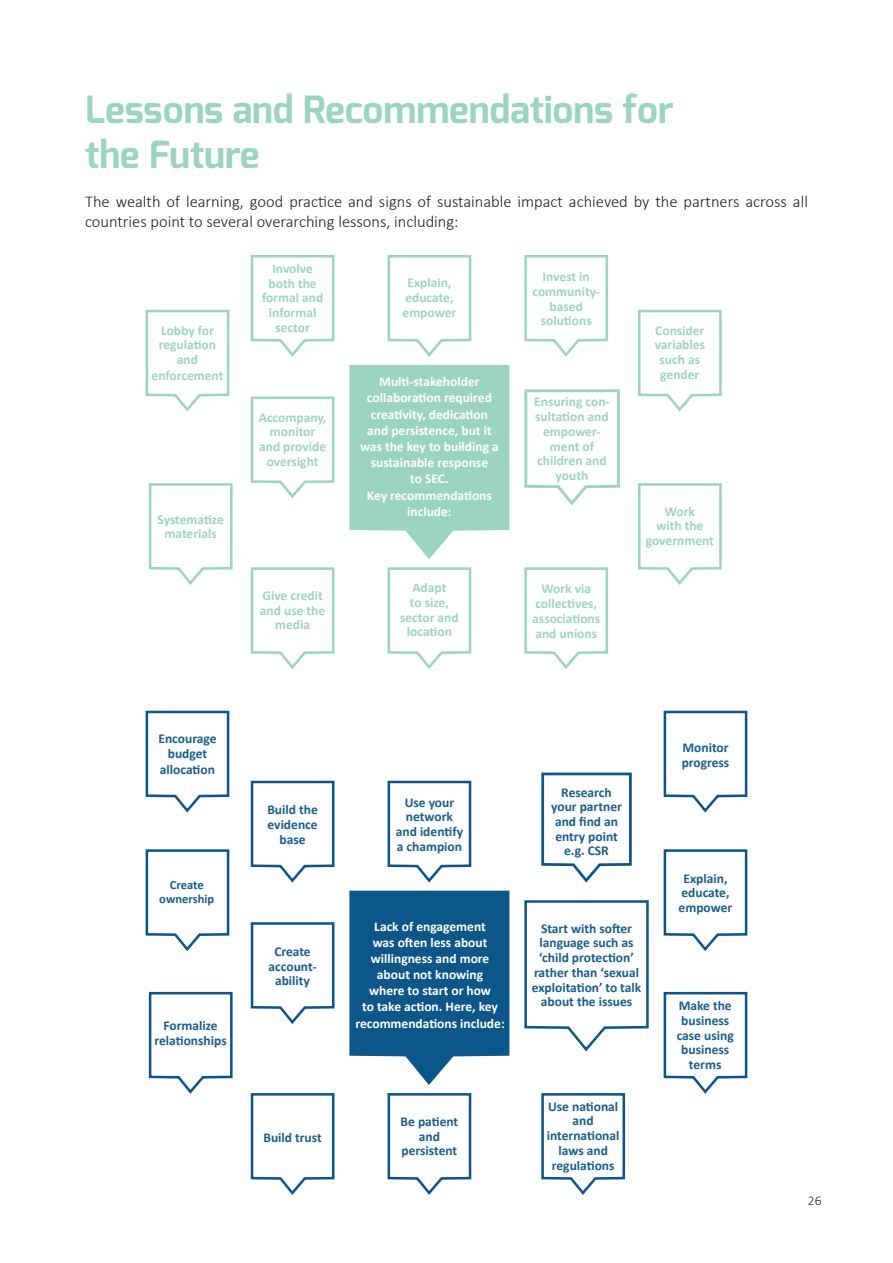
<style>
.page{position:relative;width:893px;height:1263px;background:#fff}
.page>*{position:absolute;margin:0;border:0;box-sizing:border-box;transform-origin:0 0}
.t1{font:700 37.5px "Exo";color:#9bd5c2}
.t2{font:300 16.5px/19.8px "Calibri";color:#231f20}
.t3{font:700 13.5px/14.7px "Calibri";color:#195e8e;text-align:center}
.t4{font:700 13.5px/14.7px "Calibri";color:#9bd5c2;text-align:center}
.t5{font:700 13.5px/16.2px "Calibri";color:#fff;text-align:center}
.t6{font:300 13.5px "Calibri";color:#231f20}
.t7{font:700 12.6px/13.6px "Calibri";color:#195e8e;text-align:center}
</style>
<div class="page">
<svg style="left:349px;top:891px;width:160px;height:194px;background:#2c6b99"></svg>
<svg style="left:387px;top:1093px;width:85px;height:102px"></svg>
<svg style="left:250px;top:780px;width:85px;height:103px"></svg>
<svg style="left:541px;top:1093px;width:85px;height:102px"></svg>
<svg style="left:663px;top:849px;width:85px;height:102px"></svg>
<svg style="left:145px;top:849px;width:85px;height:102px"></svg>
<svg style="left:145px;top:710px;width:85px;height:103px"></svg>
<svg style="left:663px;top:710px;width:85px;height:103px"></svg>
<svg style="left:148px;top:991px;width:85px;height:103px"></svg>
<svg style="left:663px;top:991px;width:85px;height:103px"></svg>
<svg style="left:387px;top:780px;width:85px;height:103px"></svg>
<svg style="left:250px;top:922px;width:85px;height:102px"></svg>
<svg style="left:250px;top:1093px;width:85px;height:102px"></svg>
<svg style="left:541px;top:772px;width:91px;height:111px"></svg>
<svg style="left:524px;top:900px;width:125px;height:152px"></svg>
<svg style="left:349px;top:365px;width:160px;height:194px;background:#a7dac9"></svg>
<svg style="left:387px;top:567px;width:85px;height:102px"></svg>
<svg style="left:250px;top:255px;width:85px;height:102px"></svg>
<svg style="left:524px;top:567px;width:85px;height:102px"></svg>
<svg style="left:524px;top:255px;width:85px;height:102px"></svg>
<svg style="left:638px;top:309px;width:84px;height:103px"></svg>
<svg style="left:145px;top:309px;width:85px;height:103px"></svg>
<svg style="left:148px;top:483px;width:85px;height:102px"></svg>
<svg style="left:638px;top:483px;width:84px;height:102px"></svg>
<svg style="left:387px;top:255px;width:85px;height:102px"></svg>
<svg style="left:250px;top:396px;width:85px;height:103px"></svg>
<svg style="left:250px;top:567px;width:85px;height:102px"></svg>
<svg style="left:524px;top:389px;width:96px;height:117px"></svg>
<p class="t1" style="left:85px;top:85px;width:590px">Lessons and Recommendations for</p>
<p class="t1" style="left:85px;top:130px;width:176px">the Future</p>
<p class="t2" style="left:85px;top:192px;width:724px">The wealth of learning, good practice and signs of sustainable impact achieved by the partners across all countries point to several overarching lessons, including:</p>
<p class="t4" style="left:262px;top:261px;width:63px">Involve both the formal and informal sector</p>
<p class="t4" style="left:532px;top:269px;width:69px">Invest in community&shy;based solutions</p>
<p class="t4" style="left:403px;top:275px;width:55px">Explain, educate, empower</p>
<p class="t4" style="left:159px;top:322px;width:59px">Lobby for regulation and</p>
<p class="t4" style="left:152px;top:368px;width:73px">enforcement</p>
<p class="t4" style="left:655px;top:322px;width:52px">Consider variables such as gender</p>
<p class="t5" style="left:360px;top:373px;width:140px">Multi-stakeholder collaboration required creativity, dedication and persistence, but it was the key to building a sustainable response</p>
<p class="t5" style="left:410px;top:470px;width:40px">to SEC.</p>
<p class="t5" style="left:367px;top:486px;width:126px">Key recommendations</p>
<p class="t5" style="left:407px;top:502px;width:46px">include:</p>
<p class="t4" style="left:534px;top:394px;width:77px">Ensuring con&shy;sultation and empower-</p>
<p class="t4" style="left:537px;top:438px;width:71px">ment of children and youth</p>
<p class="t4" style="left:259px;top:409px;width:69px">Accompany, monitor and provide oversight</p>
<p class="t4" style="left:158px;top:511px;width:68px">Systematize materials</p>
<p class="t4" style="left:646px;top:503px;width:70px">Work<br>with the government</p>
<p class="t4" style="left:260px;top:587px;width:67px">Give credit and use the media</p>
<p class="t4" style="left:400px;top:580px;width:60px">Adapt<br>to size, sector and location</p>
<p class="t4" style="left:532px;top:581px;width:69px">Work via collectives, associations and unions</p>
<p class="t3" style="left:158px;top:731px;width:60px">Encourage budget</p>
<p class="t3" style="left:160px;top:762px;width:57px">allocation</p>
<p class="t7" style="left:159px;top:877px;width:56px">Create ownership</p>
<p class="t3" style="left:155px;top:1017px;width:74px">Formalize relationships</p>
<p class="t3" style="left:267px;top:802px;width:52px">Build the evidence base</p>
<p class="t3" style="left:269px;top:943px;width:49px">Create account-</p>
<p class="t3" style="left:275px;top:973px;width:36px">ability</p>
<p class="t3" style="left:263px;top:1129px;width:60px">Build trust</p>
<p class="t3" style="left:396px;top:794px;width:69px">Use your network and identify a champion</p>
<p class="t5" style="left:355px;top:917px;width:151px">Lack of engagement<br>was often less about willingness and more about not knowing<br>where to start or how<br>to take action. Here, key recommendations include:</p>
<p class="t3" style="left:551px;top:784px;width:72px">Research your partner and find an entry point e.g. CSR</p>
<p class="t3" style="left:532px;top:920px;width:111px">Start with softer language such as ‘child protection’ rather than ‘sexual exploitation’ to talk about the issues</p>
<p class="t3" style="left:401px;top:1113px;width:59px">Be patient and persistent</p>
<p class="t3" style="left:547px;top:1098px;width:74px">Use national and international laws and regulations</p>
<p class="t3" style="left:682px;top:740px;width:49px;text-align:left">Monitor progress</p>
<p class="t3" style="left:679px;top:870px;width:55px">Explain, educate, empower</p>
<p class="t3" style="left:677px;top:998px;width:59px">Make the business case using business terms</p>
<p class="t6" style="left:808px;top:1192px;width:15px">26</p>
</div>
